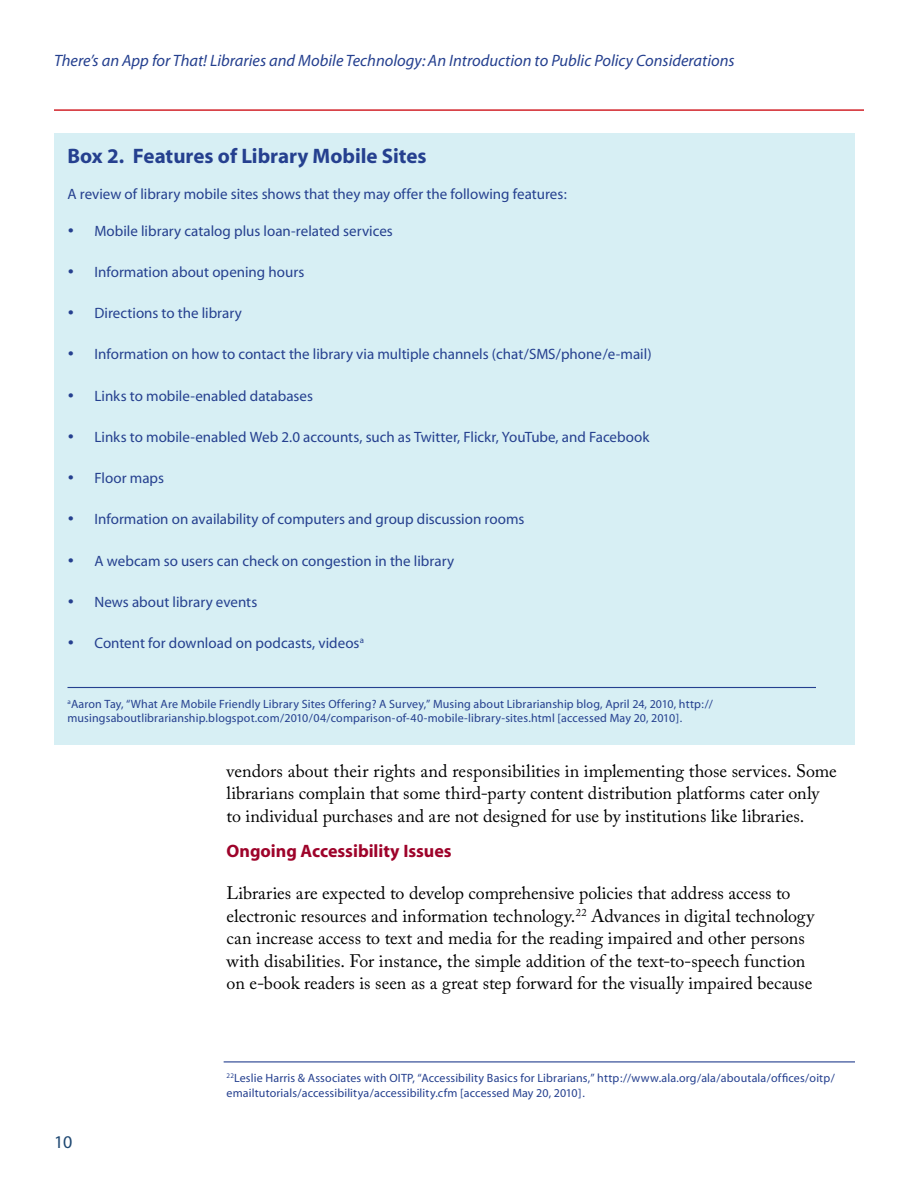
<style>
.page{position:relative;width:918px;height:1188px;background:#fff}
.page>*{position:absolute;margin:0;border:0;box-sizing:border-box;transform-origin:0 0}
.t1{font:700 21px "Myriad";color:#25408f}
.t2{font:18px/22.5px "Adobe Caslon Pro";color:#000}
.t3{font:700 18px "Myriad";color:#9e032a}
.t4{font:18px "Myriad";color:#1e4872}
.t5{font:italic 16.5px "Myriad";color:#25408f}
.t6{font:15px "Myriad";color:#25408f}
.t7{font:12px/14.4px "Myriad";letter-spacing:.01em;color:#25408f}
</style>
<div class="page">
<hr style="left:54px;top:109px;width:810px;height:2px;background:#d2232a">
<hr style="left:224px;top:1061px;width:631px;height:1px;background:#25408f">
<div style="left:54px;top:134px;width:801px;height:612px;background:#d7eff4"></div>
<hr style="left:68px;top:687px;width:748px;height:1px;background:#25408f">
<p class="t5" style="left:54px;top:53px;width:682px">There’s an App for That! Libraries and Mobile Technology: An Introduction to Public Policy Considerations</p>
<p class="t1" style="left:68px;top:145px;width:361px">Box 2. Features of Library Mobile Sites</p>
<p class="t6" style="left:68px;top:186px;width:501px">A review of library mobile sites shows that they may offer the following features:</p>
<p class="t6" style="left:68px;top:223px;width:327px">• Mobile library catalog plus loan-related services</p>
<p class="t6" style="left:67px;top:264px;width:238px">• Information about opening hours</p>
<p class="t6" style="left:67px;top:306px;width:176px">• Directions to the library</p>
<p class="t6" style="left:67px;top:347px;width:586px">• Information on how to contact the library via multiple channels (chat/SMS/phone/e‑mail)</p>
<p class="t6" style="left:67px;top:388px;width:247px">• Links to mobile-enabled databases</p>
<p class="t6" style="left:67px;top:429px;width:584px">• Links to mobile-enabled Web 2.0 accounts, such as Twitter, Flickr, YouTube, and Facebook</p>
<p class="t6" style="left:67px;top:471px;width:98px">• Floor maps</p>
<p class="t6" style="left:67px;top:512px;width:458px">• Information on availability of computers and group discussion rooms</p>
<p class="t6" style="left:67px;top:553px;width:388px">• A webcam so users can check on congestion in the library</p>
<p class="t6" style="left:67px;top:594px;width:191px">• News about library events</p>
<p class="t6" style="left:67px;top:636px;width:298px">• Content for download on podcasts, videos<sup>a</sup></p>
<p class="t7" style="left:67px;top:697px;width:647px"><sup>a</sup>Aaron Tay, “What Are Mobile Friendly Library Sites Offering? A Survey,” Musing about Librarianship blog, April 24, 2010, http:// musingsaboutlibrarianship.blogspot.com/2010/04/comparison-of-40-mobile-library-sites.html [accessed May 20, 2010].</p>
<p class="t2" style="left:227px;top:759px;width:612px">vendors about their rights and responsibilities in implementing those services. Some librarians complain that some third-party content distribution platforms cater only to individual purchases and are not designed for use by institutions like libraries.</p>
<p class="t3" style="left:227px;top:842px;width:227px">Ongoing Accessibility Issues</p>
<p class="t2" style="left:227px;top:882px;width:589px">Libraries are expected to develop comprehensive policies that address access to electronic resources and information technology.<sup>22</sup> Advances in digital technology can increase access to text and media for the reading impaired and other persons with disabilities. For instance, the simple addition of the text-to-speech function on e-book readers is seen as a great step forward for the visually impaired because</p>
<p class="t4" style="left:54px;top:1133px;width:20px">10</p>
<p class="t7" style="left:227px;top:1072px;width:610px"><sup>22</sup>Leslie Harris &amp; Associates with OITP, “Accessibility Basics for Librarians,” http://www.ala.org/ala/aboutala/offices/oitp/ emailtutorials/accessibilitya/accessibility.cfm [accessed May 20, 2010].</p>
</div>
